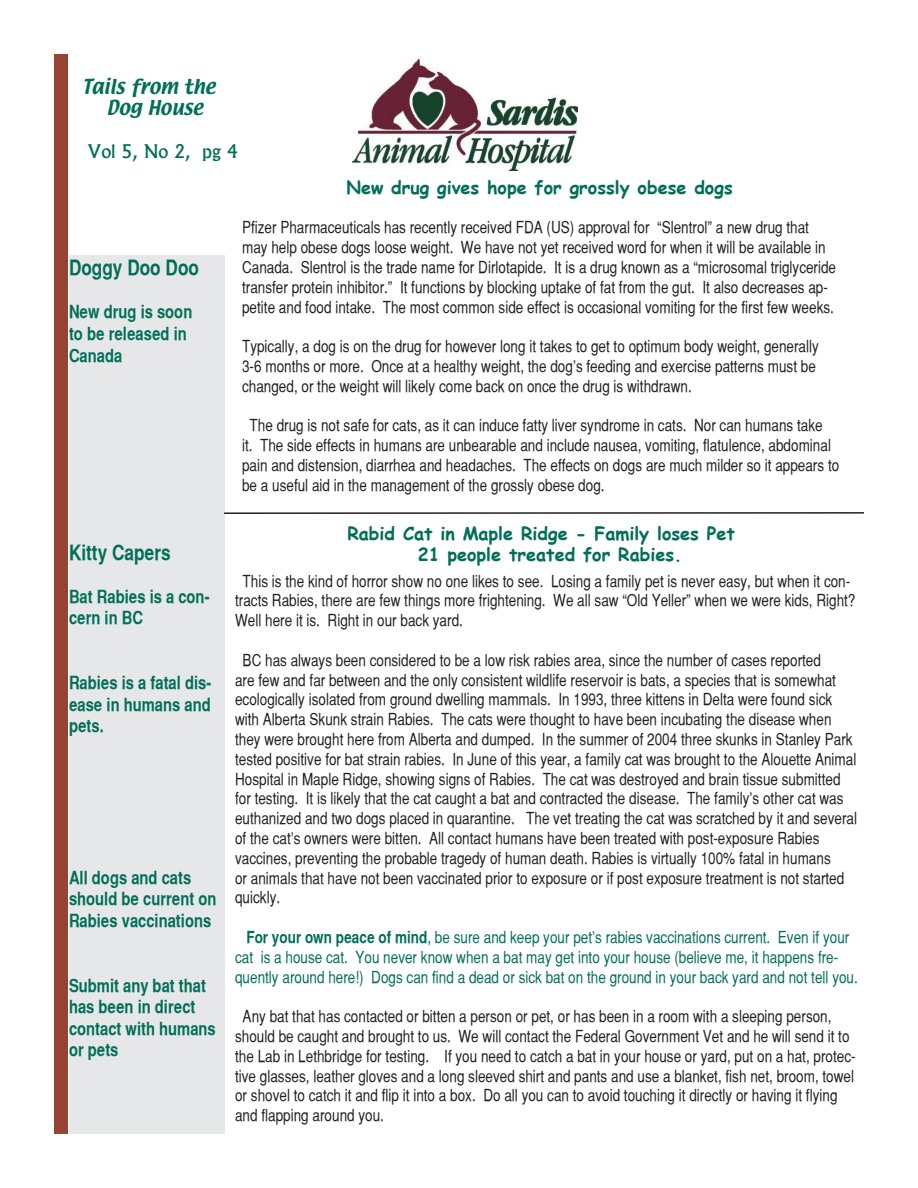
<style>
.page{position:relative;width:918px;height:1188px;background:#fff}
.page>*{position:absolute;margin:0;border:0;box-sizing:border-box;transform-origin:0 0}
.t1{font:700 21px "Bastion";color:#016f58}
.t2{font:700 18px/21.6px "Bastion";color:#016f58}
.t3{font:700 18px "Comic Sans MS";color:#016f58}
.t4{font:18px "Textile";color:#016f58}
.t5{font:500 18px "Albertus";color:#016f58}
.t6{font:16.5px/19.8px "Bastion Plain";color:#231f20}
.t7{font:16.5px/19.8px "Bastion Plain";color:#016f58}
.s1{font-family:"Bastion";font-weight:700}
</style>
<div class="page">
<div style="left:54px;top:54px;width:13px;height:1080px;background:#964333"></div>
<img style="left:353px;top:59px;width:224px;height:112px">
<div style="left:69px;top:255px;width:156px;height:879px;background:#e6e7e9"></div>
<hr style="left:224px;top:512px;width:640px;height:2px;background:#231f20">
<p class="t4" style="left:82px;top:74px;width:135px">Tails from the</p>
<p class="t4" style="left:106px;top:95px;width:98px">Dog House</p>
<p class="t5" style="left:87px;top:141px;width:152px">Vol 5, No 2, pg 4</p>
<p class="t1" style="left:69px;top:255px;width:132px">Doggy Doo Doo</p>
<p class="t2" style="left:69px;top:301px;width:125px">New drug is soon to be released in<br>Canada</p>
<p class="t1" style="left:69px;top:539px;width:103px">Kitty Capers</p>
<p class="t2" style="left:69px;top:585px;width:142px">Bat Rabies is a con&shy;cern in BC</p>
<p class="t2" style="left:69px;top:672px;width:144px;text-align:justify">Rabies is a fatal dis&shy;ease in humans and pets.</p>
<p class="t2" style="left:69px;top:866px;width:149px">All dogs and cats should be current on<br>Rabies vaccinations</p>
<p class="t2" style="left:69px;top:974px;width:148px">Submit any bat that has been in direct contact with humans or pets</p>
<p class="t3" style="left:346px;top:175px;width:388px">New drug gives hope for grossly obese dogs</p>
<p class="t6" style="left:242px;top:218px;width:596px">Pfizer Pharmaceuticals has recently received FDA (US) approval for “Slentrol” a new drug that may help obese dogs loose weight. We have not yet received word for when it will be available in Canada. Slentrol is the trade name for Dirlotapide. It is a drug known as a “microsomal triglyceride transfer protein inhibitor.” It functions by blocking uptake of fat from the gut. It also decreases ap&shy;petite and food intake. The most common side effect is occasional vomiting for the first few weeks.</p>
<p class="t6" style="left:242px;top:337px;width:578px">Typically, a dog is on the drug for however long it takes to get to optimum body weight, generally<br>3-6 months or more. Once at a healthy weight, the dog’s feeding and exercise patterns must be changed, or the weight will likely come back on once the drug is withdrawn.</p>
<p class="t6" style="left:242px;top:416px;width:599px;text-indent:8px">The drug is not safe for cats, as it can induce fatty liver syndrome in cats. Nor can humans take<br>it. The side effects in humans are unbearable and include nausea, vomiting, flatulence, abdominal pain and distension, diarrhea and headaches. The effects on dogs are much milder so it appears to be a useful aid in the management of the grossly obese dog.</p>
<p class="t3" style="left:347px;top:520px;width:389px">Rabid Cat in Maple Ridge - Family loses Pet</p>
<p class="t3" style="left:418px;top:542px;width:266px">21 people treated for Rabies.</p>
<p class="t6" style="left:235px;top:571px;width:622px;text-indent:8px">This is the kind of horror show no one likes to see. Losing a family pet is never easy, but when it con&shy;tracts Rabies, there are few things more frightening. We all saw “Old Yeller” when we were kids, Right?<br>Well here it is. Right in our back yard.</p>
<p class="t6" style="left:235px;top:650px;width:624px;text-indent:8px">BC has always been considered to be a low risk rabies area, since the number of cases reported<br>are few and far between and the only consistent wildlife reservoir is bats, a species that is somewhat ecologically isolated from ground dwelling mammals. In 1993, three kittens in Delta were found sick with Alberta Skunk strain Rabies. The cats were thought to have been incubating the disease when they were brought here from Alberta and dumped. In the summer of 2004 three skunks in Stanley Park tested positive for bat strain rabies. In June of this year, a family cat was brought to the Alouette Animal Hospital in Maple Ridge, showing signs of Rabies. The cat was destroyed and brain tissue submitted for testing. It is likely that the cat caught a bat and contracted the disease. The family’s other cat was euthanized and two dogs placed in quarantine. The vet treating the cat was scratched by it and several of the cat’s owners were bitten. All contact humans have been treated with post-exposure Rabies vaccines, preventing the probable tragedy of human death. Rabies is virtually 100% fatal in humans<br>or animals that have not been vaccinated prior to exposure or if post exposure treatment is not started quickly.</p>
<p class="t7" style="left:235px;top:927px;width:624px;text-indent:11px"><span class="s1">For your own peace of mind</span>, be sure and keep your pet’s rabies vaccinations current. Even if your cat is a house cat. You never know when a bat may get into your house (believe me, it happens fre&shy;quently around here!) Dogs can find a dead or sick bat on the ground in your back yard and not tell you.</p>
<p class="t6" style="left:235px;top:1007px;width:622px;text-indent:8px">Any bat that has contacted or bitten a person or pet, or has been in a room with a sleeping person, should be caught and brought to us. We will contact the Federal Government Vet and he will send it to the Lab in Lethbridge for testing. If you need to catch a bat in your house or yard, put on a hat, protec&shy;tive glasses, leather gloves and a long sleeved shirt and pants and use a blanket, fish net, broom, towel or shovel to catch it and flip it into a box. Do all you can to avoid touching it directly or having it flying and flapping around you.</p>
</div>
